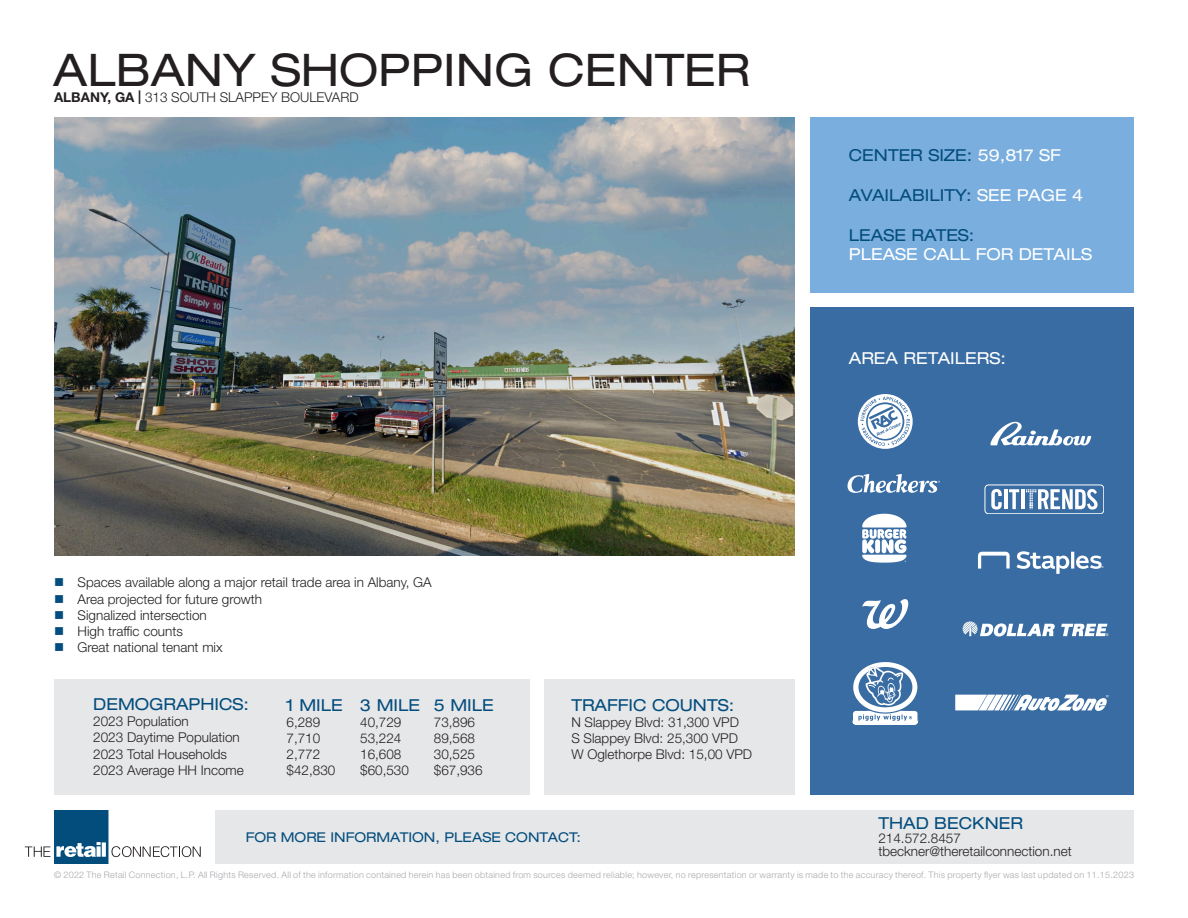
<style>
.page{position:relative;width:1188px;height:918px;background:#fff}
.page>*{position:absolute;margin:0;border:0;box-sizing:border-box;transform-origin:0 0}
.t1{font:expanded 45px "Helvetica Neue LT Std";color:#231f20}
.t2{font:expanded 16.5px "Helvetica Neue LT Std";color:#034d7d}
.t3{font:expanded 16.5px "Helvetica Neue LT Std";color:#fff}
.t4{font:300 13.5px "Helvetica Neue LT Std";color:#231f20}
.t5{font:expanded 13.5px "Helvetica Neue LT Std";color:#034d7d}
.t6{font:300 9px "Helvetica Neue LT Std";letter-spacing:.03em;color:#a8a9ad}
.t7{font:3px "Arial";color:#fff}
.s1{font-weight:700}
.s2{color:#034d7d}
.s3{color:#fff}
</style>
<div class="page">
<svg style="left:25px;top:810px;width:176px;height:54px"></svg>
<div style="left:54px;top:679px;width:475px;height:116px;background:#e6e7e9"></div>
<div style="left:544px;top:679px;width:251px;height:116px;background:#e6e7e9"></div>
<div style="left:810px;top:117px;width:324px;height:176px;background:#79aede"></div>
<div style="left:810px;top:308px;width:324px;height:487px;background:#396ca2"></div>
<div style="left:216px;top:810px;width:918px;height:54px;background:#e6e7e9"></div>
<svg style="left:862px;top:514px;width:45px;height:49px"></svg>
<img style="left:54px;top:117px;width:741px;height:438px">
<div style="left:985px;top:485px;width:119px;height:29px;border:1px solid #fff;border-radius:4px"></div>
<hr style="left:1021px;top:489px;width:3px;height:20px;background:#fff">
<svg style="left:1009px;top:489px;width:10px;height:20px"></svg>
<hr style="left:1004px;top:489px;width:3px;height:20px;background:#fff">
<svg style="left:991px;top:489px;width:11px;height:21px"></svg>
<svg style="left:1026px;top:489px;width:72px;height:21px"></svg>
<svg style="left:990px;top:421px;width:101px;height:25px"></svg>
<svg style="left:858px;top:394px;width:55px;height:55px"></svg>
<svg style="left:978px;top:552px;width:32px;height:17px"></svg>
<svg style="left:1017px;top:551px;width:52px;height:23px"></svg>
<hr style="left:1071px;top:552px;width:3px;height:17px;background:#fff">
<svg style="left:1076px;top:556px;width:26px;height:13px"></svg>
<svg style="left:862px;top:599px;width:46px;height:30px"></svg>
<svg style="left:963px;top:621px;width:92px;height:15px"></svg>
<svg style="left:1061px;top:624px;width:48px;height:12px"></svg>
<svg style="left:955px;top:695px;width:154px;height:16px"></svg>
<svg style="left:848px;top:474px;width:92px;height:19px"></svg>
<svg style="left:852px;top:662px;width:66px;height:63px"></svg>
<p class="t1" style="left:53px;top:43px;width:698px">ALBANY SHOPPING CENTER</p>
<p class="t4" style="left:54px;top:89px;width:306px"><span class="s1">ALBANY, GA |</span> 313 SOUTH SLAPPEY BOULEVARD</p>
<p class="t4" style="left:54px;top:574px;width:379px"><span class="s2">■</span> Spaces available along a major retail trade area in Albany, GA</p>
<p class="t4" style="left:54px;top:591px;width:210px"><span class="s2">■</span> Area projected for future growth</p>
<p class="t4" style="left:54px;top:607px;width:154px"><span class="s2">■</span> Signalized intersection</p>
<p class="t4" style="left:54px;top:623px;width:130px"><span class="s2">■</span> High traffic counts</p>
<p class="t4" style="left:54px;top:639px;width:170px"><span class="s2">■</span> Great national tenant mix</p>
<p class="t2" style="left:93px;top:694px;width:157px">DEMOGRAPHICS:</p>
<p class="t4" style="left:93px;top:713px;width:97px">2023 Population</p>
<p class="t4" style="left:93px;top:729px;width:148px">2023 Daytime Population</p>
<p class="t4" style="left:93px;top:746px;width:135px">2023 Total Households</p>
<p class="t4" style="left:93px;top:762px;width:152px">2023 Average HH Income</p>
<p class="t2" style="left:287px;top:695px;width:58px">1 MILE</p>
<p class="t4" style="left:287px;top:714px;width:35px">6,289</p>
<p class="t4" style="left:287px;top:730px;width:35px">7,710</p>
<p class="t4" style="left:287px;top:746px;width:35px">2,772</p>
<p class="t4" style="left:287px;top:762px;width:50px">$42,830</p>
<p class="t2" style="left:360px;top:695px;width:61px">3 MILE</p>
<p class="t4" style="left:360px;top:714px;width:43px">40,729</p>
<p class="t4" style="left:360px;top:730px;width:43px">53,224</p>
<p class="t4" style="left:360px;top:746px;width:43px">16,608</p>
<p class="t4" style="left:360px;top:762px;width:50px">$60,530</p>
<p class="t2" style="left:434px;top:695px;width:61px">5 MILE</p>
<p class="t4" style="left:434px;top:714px;width:43px">73,896</p>
<p class="t4" style="left:434px;top:730px;width:43px">89,568</p>
<p class="t4" style="left:434px;top:746px;width:43px">30,525</p>
<p class="t4" style="left:434px;top:762px;width:50px">$67,936</p>
<p class="t2" style="left:571px;top:695px;width:164px">TRAFFIC COUNTS:</p>
<p class="t4" style="left:571px;top:714px;width:169px">N Slappey Blvd: 31,300 VPD</p>
<p class="t4" style="left:571px;top:730px;width:168px">S Slappey Blvd: 25,300 VPD</p>
<p class="t4" style="left:571px;top:746px;width:182px">W Oglethorpe Blvd: 15,00 VPD</p>
<p class="t5" style="left:246px;top:829px;width:337px">FOR MORE INFORMATION, PLEASE CONTACT:</p>
<p class="t2" style="left:849px;top:146px;width:213px">CENTER SIZE: <span class="s3">59,817 SF</span></p>
<p class="t2" style="left:849px;top:185px;width:236px">AVAILABILITY: <span class="s3">SEE PAGE 4</span></p>
<p class="t2" style="left:849px;top:225px;width:127px">LEASE RATES:</p>
<p class="t3" style="left:849px;top:245px;width:245px">PLEASE CALL FOR DETAILS</p>
<p class="t3" style="left:849px;top:348px;width:159px">AREA RETAILERS:</p>
<p class="t7" style="left:1102px;top:565px;width:4px">®</p>
<p class="t2" style="left:878px;top:814px;width:146px">THAD BECKNER</p>
<p class="t4" style="left:878px;top:830px;width:84px">214.572.8457</p>
<p class="t4" style="left:878px;top:843px;width:195px">tbeckner@theretailconnection.net</p>
<p class="t6" style="left:54px;top:869px;width:1082px">© 2022 The Retail Connection, L.P. All Rights Reserved. All of the information contained herein has been obtained from sources deemed reliable; however, no representation or warranty is made to the accuracy thereof. This property flyer was last updated on 11.15.2023</p>
</div>
